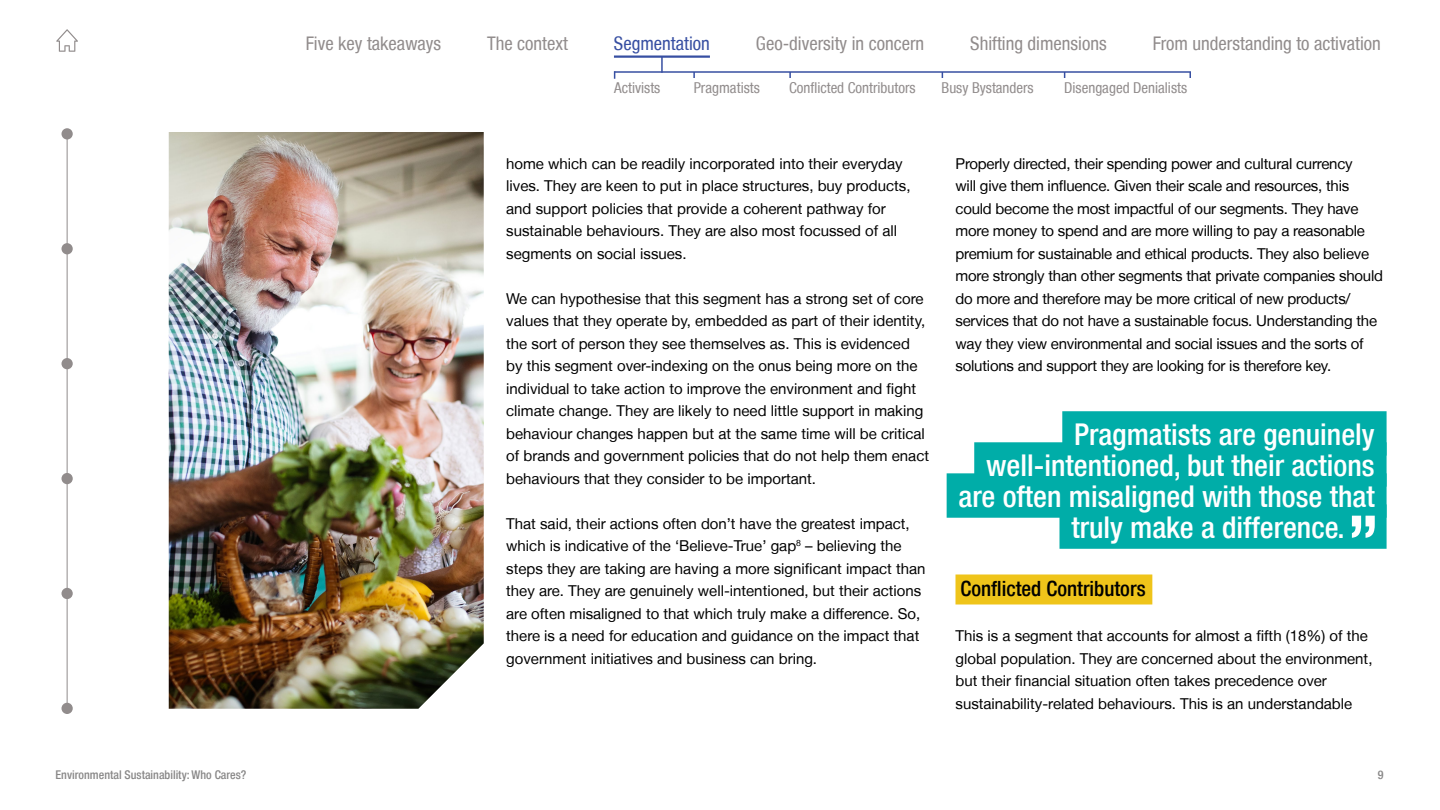
<style>
.page{position:relative;width:1440px;height:810px;background:#fff}
.page>*{position:absolute;margin:0;border:0;box-sizing:border-box;transform-origin:0 0}
.t1{font:500 condensed 30px "Helvetica Neue LT";color:#fff}
.t2{font:500 condensed 21px "Helvetica Neue LT";color:#000}
.t3{font:condensed 18.75px "Helvetica Neue LT";color:#918c8c}
.t4{font:condensed 18.75px "Helvetica Neue LT";color:#374fa2}
.t5{font:15px/22.5px "Helvetica Neue LT";color:#000}
.t6{font:condensed 15px "Helvetica Neue LT";color:#918c8c}
.t7{font:500 condensed 12px "Helvetica Neue LT";color:#888787}
.s1{color:#efc41a}
</style>
<div class="page">
<img style="left:169px;top:132px;width:315px;height:577px">
<div style="left:1062px;top:411px;width:325px;height:45px;background:#00ada8"></div>
<div style="left:974px;top:442px;width:413px;height:45px;background:#00ada8"></div>
<div style="left:947px;top:473px;width:440px;height:45px;background:#00ada8"></div>
<div style="left:1059px;top:504px;width:328px;height:45px;background:#00ada8"></div>
<svg style="left:1352px;top:516px;width:23px;height:22px"></svg>
<div style="left:956px;top:574px;width:196px;height:30px;background:#efc41a"></div>
<hr style="left:614px;top:71px;width:577px;height:2px;background:#374fa2">
<svg style="left:661px;top:58px;width:2px;height:15px"></svg>
<svg style="left:56px;top:29px;width:22px;height:23px"></svg>
<hr style="left:67px;top:134px;width:1px;height:580px;background:#918c8c">
<div style="left:62px;top:128px;width:11px;height:12px;background:#918c8c;border-radius:50%"></div>
<div style="left:62px;top:243px;width:11px;height:11px;background:#918c8c;border-radius:50%"></div>
<div style="left:62px;top:358px;width:11px;height:11px;background:#918c8c;border-radius:50%"></div>
<div style="left:62px;top:473px;width:11px;height:11px;background:#918c8c;border-radius:50%"></div>
<div style="left:62px;top:588px;width:11px;height:11px;background:#918c8c;border-radius:50%"></div>
<div style="left:62px;top:703px;width:11px;height:11px;background:#918c8c;border-radius:50%"></div>
<hr style="left:614px;top:55px;width:96px;height:3px;background:#374fa2">
<p class="t3" style="left:306px;top:33px;width:137px">Five key takeaways</p>
<p class="t3" style="left:487px;top:33px;width:82px">The context</p>
<p class="t4" style="left:614px;top:33px;width:97px">Segmentation</p>
<p class="t3" style="left:756px;top:33px;width:170px">Geo-diversity in concern</p>
<p class="t3" style="left:970px;top:33px;width:138px">Shifting dimensions</p>
<p class="t3" style="left:1153px;top:33px;width:230px">From understanding to activation</p>
<p class="t6" style="left:614px;top:79px;width:48px">Activists</p>
<p class="t6" style="left:694px;top:79px;width:68px">Pragmatists</p>
<p class="t6" style="left:789px;top:79px;width:128px">Conflicted Contributors</p>
<p class="t6" style="left:942px;top:79px;width:94px">Busy Bystanders</p>
<p class="t6" style="left:1064px;top:79px;width:124px">Disengaged Denialists</p>
<p class="t5" style="left:506px;top:152px;width:406px">home which can be readily incorporated into their everyday lives. They are keen to put in place structures, buy products, and support policies that provide a coherent pathway for sustainable behaviours. They are also most focussed of all segments on social issues.</p>
<p class="t5" style="left:506px;top:287px;width:424px">We can hypothesise that this segment has a strong set of core values that they operate by, embedded as part of their identity, the sort of person they see themselves as. This is evidenced by this segment over-indexing on the onus being more on the individual to take action to improve the environment and fight climate change. They are likely to need little support in making behaviour changes happen but at the same time will be critical of brands and government policies that do not help them enact behaviours that they consider to be important.</p>
<p class="t5" style="left:506px;top:512px;width:421px">That said, their actions often don’t have the greatest impact, which is indicative of the ‘Believe-True’ gap<sup>8</sup> – believing the steps they are taking are having a more significant impact than they are. They are genuinely well-intentioned, but their actions are often misaligned to that which truly make a difference. So, there is a need for education and guidance on the impact that government initiatives and business can bring.</p>
<p class="t5" style="left:956px;top:152px;width:429px">Properly directed, their spending power and cultural currency<br>will give them influence. Given their scale and resources, this could become the most impactful of our segments. They have more money to spend and are more willing to pay a reasonable premium for sustainable and ethical products. They also believe more strongly than other segments that private companies should do more and therefore may be more critical of new products/ services that do not have a sustainable focus. Understanding the way they view environmental and social issues and the sorts of solutions and support they are looking for is therefore key.</p>
<h1 class="t1" style="left:1074px;top:416px;width:302px">Pragmatists are genuinely</h1>
<h1 class="t1" style="left:986px;top:447px;width:390px">well-intentioned, but their actions</h1>
<h1 class="t1" style="left:958px;top:478px;width:418px">are often misaligned with those that</h1>
<h1 class="t1" style="left:1071px;top:509px;width:275px">truly make a difference.</h1>
<h2 class="t2" style="left:956px;top:576px;width:192px"><span class="s1">.</span>Conflicted Contributors</h2>
<p class="t5" style="left:956px;top:624px;width:419px">This is a segment that accounts for almost a fifth (18%) of the global population. They are concerned about the environment, but their financial situation often takes precedence over sustainability-related behaviours. This is an understandable</p>
<p class="t7" style="left:56px;top:768px;width:192px">Environmental Sustainability: Who Cares?</p>
<p class="t7" style="left:1378px;top:768px;width:7px">9</p>
</div>
